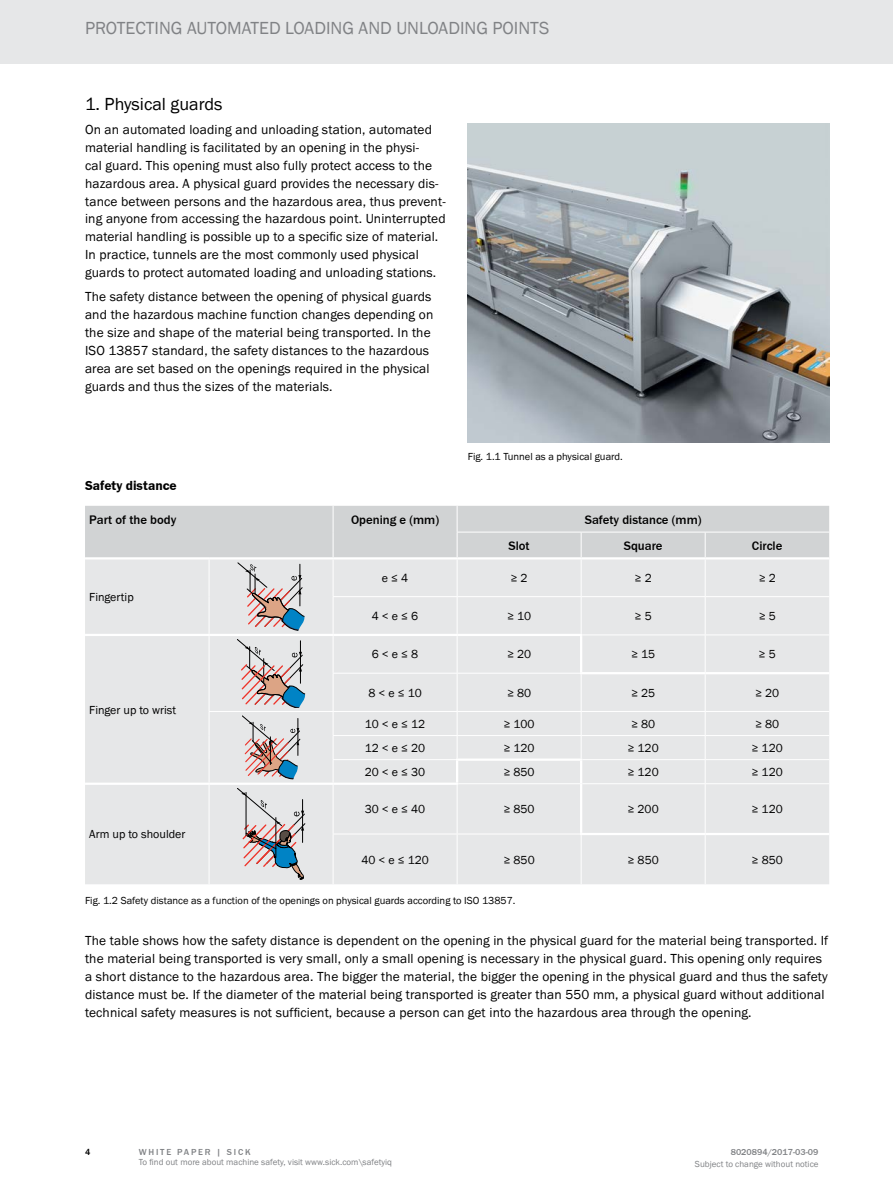
<style>
.page{position:relative;width:893px;height:1188px;background:#fff}
.page>*{position:absolute;margin:0;border:0;box-sizing:border-box;transform-origin:0 0}
.t1{font:18px "SICK Franklin";color:#808285}
.t2{font:18px "SICK Franklin";color:#000}
.t3{font:13.5px/17.9px "SICK Franklin";letter-spacing:.01em;color:#000}
.t4{font:700 13.5px "SICK Franklin";color:#000}
.t5{font:500 12.75px "SICK Franklin";color:#000}
.t6{font:12px "SICK Franklin";color:#000}
.t7{font:10.5px "SICK Franklin";color:#000}
.t8{font:9px "SICK Franklin";color:#808285}
.t9{font:500 9px "SICK Franklin";color:#808285}
.t10{font:500 9px "SICK Franklin";letter-spacing:.2em;color:#808285}
.t11{font:500 9px "SICK Franklin";color:#000}
</style>
<div class="page">
<div style="left:0;top:0;width:893px;height:64px;background:#e6e7e8"></div>
<div style="left:85px;top:631px;width:744px;height:253px;background:#e6e7e8"></div>
<hr style="left:209px;top:597px;width:1px;height:37px;background:#fff">
<hr style="left:333px;top:597px;width:1px;height:37px;background:#fff">
<hr style="left:457px;top:597px;width:1px;height:37px;background:#fff">
<hr style="left:581px;top:597px;width:1px;height:37px;background:#fff">
<hr style="left:705px;top:597px;width:1px;height:38px;background:#fff">
<hr style="left:209px;top:636px;width:1px;height:37px;background:#fff">
<hr style="left:333px;top:636px;width:1px;height:37px;background:#fff">
<hr style="left:457px;top:636px;width:1px;height:37px;background:#fff">
<hr style="left:582px;top:635px;width:123px;height:1px;background:#fff">
<hr style="left:705px;top:635px;width:124px;height:1px;background:#fff">
<hr style="left:705px;top:635px;width:1px;height:37px;background:#fff">
<hr style="left:209px;top:673px;width:1px;height:38px;background:#fff">
<hr style="left:333px;top:673px;width:124px;height:1px;background:#fff">
<hr style="left:333px;top:674px;width:1px;height:37px;background:#fff">
<hr style="left:457px;top:673px;width:123px;height:1px;background:#fff">
<hr style="left:457px;top:674px;width:1px;height:37px;background:#fff">
<hr style="left:581px;top:674px;width:1px;height:37px;background:#fff">
<hr style="left:705px;top:674px;width:1px;height:37px;background:#fff">
<hr style="left:209px;top:711px;width:124px;height:1px;background:#fff">
<hr style="left:333px;top:711px;width:124px;height:1px;background:#fff">
<hr style="left:457px;top:711px;width:124px;height:1px;background:#fff">
<hr style="left:581px;top:711px;width:124px;height:1px;background:#fff">
<hr style="left:705px;top:711px;width:124px;height:1px;background:#fff">
<hr style="left:333px;top:735px;width:124px;height:1px;background:#fff">
<hr style="left:457px;top:735px;width:124px;height:1px;background:#fff">
<svg style="left:457px;top:712px;width:1px;height:47px"></svg>
<hr style="left:581px;top:735px;width:124px;height:1px;background:#fff">
<svg style="left:581px;top:712px;width:1px;height:47px"></svg>
<hr style="left:705px;top:735px;width:124px;height:1px;background:#fff">
<svg style="left:209px;top:712px;width:1px;height:71px"></svg>
<hr style="left:333px;top:759px;width:123px;height:1px;background:#fff">
<svg style="left:333px;top:712px;width:1px;height:71px"></svg>
<hr style="left:582px;top:759px;width:123px;height:1px;background:#fff">
<hr style="left:705px;top:759px;width:124px;height:1px;background:#fff">
<svg style="left:705px;top:712px;width:1px;height:71px"></svg>
<hr style="left:209px;top:785px;width:1px;height:49px;background:#fff">
<hr style="left:333px;top:785px;width:1px;height:49px;background:#fff">
<hr style="left:458px;top:783px;width:122px;height:1px;background:#fff">
<hr style="left:457px;top:785px;width:1px;height:49px;background:#fff">
<hr style="left:582px;top:783px;width:123px;height:1px;background:#fff">
<hr style="left:705px;top:783px;width:124px;height:1px;background:#fff">
<hr style="left:705px;top:784px;width:1px;height:49px;background:#fff">
<hr style="left:209px;top:834px;width:1px;height:50px;background:#fff">
<hr style="left:333px;top:834px;width:124px;height:1px;background:#fff">
<hr style="left:333px;top:834px;width:1px;height:50px;background:#fff">
<hr style="left:457px;top:834px;width:123px;height:1px;background:#fff">
<hr style="left:457px;top:834px;width:1px;height:50px;background:#fff">
<hr style="left:581px;top:835px;width:1px;height:49px;background:#fff">
<hr style="left:705px;top:835px;width:1px;height:49px;background:#fff">
<hr style="left:85px;top:634px;width:124px;height:2px;background:#fff">
<hr style="left:209px;top:634px;width:124px;height:2px;background:#fff">
<hr style="left:333px;top:634px;width:124px;height:2px;background:#fff">
<hr style="left:457px;top:634px;width:125px;height:2px;background:#fff">
<hr style="left:580px;top:636px;width:2px;height:36px;background:#fff">
<hr style="left:580px;top:672px;width:125px;height:2px;background:#fff">
<hr style="left:705px;top:672px;width:124px;height:2px;background:#fff">
<hr style="left:580px;top:761px;width:2px;height:23px;background:#fff">
<hr style="left:580px;top:784px;width:2px;height:49px;background:#fff">
<hr style="left:580px;top:833px;width:125px;height:2px;background:#fff">
<hr style="left:705px;top:833px;width:124px;height:2px;background:#fff">
<hr style="left:456px;top:759px;width:126px;height:2px;background:#fff">
<hr style="left:456px;top:761px;width:2px;height:22px;background:#fff">
<hr style="left:85px;top:783px;width:124px;height:2px;background:#fff">
<hr style="left:209px;top:783px;width:124px;height:2px;background:#fff">
<hr style="left:333px;top:783px;width:125px;height:2px;background:#fff">
<svg style="left:85px;top:506px;width:744px;height:125px;background:#dcddde"></svg>
<svg style="left:237px;top:639px;width:68px;height:68px;background:#c2bcbe"></svg>
<svg style="left:242px;top:716px;width:58px;height:63px;background:#beb6b8"></svg>
<svg style="left:237px;top:788px;width:68px;height:92px;background:#c0bfc3"></svg>
<img style="left:468px;top:123px;width:361px;height:319px">
<h1 class="t1" style="left:85px;top:17px;width:466px">PROTECTING AUTOMATED LOADING AND UNLOADING POINTS</h1>
<h1 class="t2" style="left:85px;top:92px;width:139px">1. Physical guards</h1>
<p class="t3" style="left:85px;top:121px;width:362px">On an automated loading and unloading station, automated material handling is facilitated by an opening in the physi-<br>cal guard. This opening must also fully protect access to the hazardous area. A physical guard provides the necessary dis&shy;tance between persons and the hazardous area, thus prevent&shy;ing anyone from accessing the hazardous point. Uninterrupted material handling is possible up to a specific size of material.<br>In practice, tunnels are the most commonly used physical guards to protect automated loading and unloading stations.</p>
<p class="t3" style="left:85px;top:288px;width:350px">The safety distance between the opening of physical guards and the hazardous machine function changes depending on the size and shape of the material being transported. In the ISO 13857 standard, the safety distances to the hazardous area are set based on the openings required in the physical guards and thus the sizes of the materials.</p>
<p class="t4" style="left:85px;top:478px;width:93px">Safety distance</p>
<p class="t7" style="left:468px;top:450px;width:157px">Fig. 1.1 Tunnel as a physical guard.</p>
<p class="t5" style="left:89px;top:511px;width:89px">Part of the body</p>
<p class="t5" style="left:351px;top:511px;width:90px">Opening e (mm)</p>
<p class="t5" style="left:585px;top:511px;width:118px">Safety distance (mm)</p>
<p class="t5" style="left:509px;top:538px;width:23px">Slot</p>
<p class="t5" style="left:624px;top:538px;width:40px">Square</p>
<p class="t5" style="left:752px;top:538px;width:32px">Circle</p>
<p class="t6" style="left:89px;top:590px;width:46px">Fingertip</p>
<p class="t6" style="left:89px;top:702px;width:88px">Finger up to wrist</p>
<p class="t6" style="left:89px;top:827px;width:98px">Arm up to shoulder</p>
<p class="t6" style="left:382px;top:570px;width:28px">e ≤4</p>
<p class="t6" style="left:511px;top:570px;width:19px">≥2</p>
<p class="t6" style="left:635px;top:570px;width:19px">≥ 2</p>
<p class="t6" style="left:759px;top:570px;width:19px">≥ 2</p>
<p class="t6" style="left:372px;top:609px;width:48px">4 &lt; e ≤6</p>
<p class="t6" style="left:507px;top:609px;width:26px">≥ 10</p>
<p class="t6" style="left:635px;top:609px;width:19px">≥5</p>
<p class="t6" style="left:759px;top:609px;width:19px">≥ 5</p>
<p class="t6" style="left:372px;top:647px;width:48px">6 &lt; e ≤ 8</p>
<p class="t6" style="left:507px;top:647px;width:26px">≥ 20</p>
<p class="t6" style="left:631px;top:647px;width:26px">≥ 15</p>
<p class="t6" style="left:759px;top:647px;width:19px">≥5</p>
<p class="t6" style="left:368px;top:685px;width:55px">8 &lt; e ≤ 10</p>
<p class="t6" style="left:507px;top:685px;width:26px">≥ 80</p>
<p class="t6" style="left:631px;top:685px;width:26px">≥ 25</p>
<p class="t6" style="left:755px;top:685px;width:26px">≥ 20</p>
<p class="t6" style="left:365px;top:716px;width:62px">10 &lt; e ≤ 12</p>
<p class="t6" style="left:504px;top:716px;width:33px">≥ 100</p>
<p class="t6" style="left:631px;top:716px;width:26px">≥ 80</p>
<p class="t6" style="left:755px;top:716px;width:26px">≥ 80</p>
<p class="t6" style="left:365px;top:741px;width:62px">12 &lt; e ≤ 20</p>
<p class="t6" style="left:504px;top:741px;width:33px">≥ 120</p>
<p class="t6" style="left:628px;top:741px;width:33px">≥ 120</p>
<p class="t6" style="left:752px;top:741px;width:33px">≥ 120</p>
<p class="t6" style="left:365px;top:765px;width:62px">20 &lt; e ≤ 30</p>
<p class="t6" style="left:504px;top:765px;width:33px">≥ 850</p>
<p class="t6" style="left:628px;top:765px;width:33px">≥ 120</p>
<p class="t6" style="left:752px;top:765px;width:33px">≥ 120</p>
<p class="t6" style="left:365px;top:802px;width:62px">30 &lt; e ≤ 40</p>
<p class="t6" style="left:504px;top:802px;width:33px">≥ 850</p>
<p class="t6" style="left:628px;top:802px;width:33px">≥ 200</p>
<p class="t6" style="left:752px;top:802px;width:33px">≥ 120</p>
<p class="t6" style="left:361px;top:852px;width:69px">40 &lt; e ≤ 120</p>
<p class="t6" style="left:504px;top:852px;width:33px">≥ 850</p>
<p class="t6" style="left:628px;top:852px;width:33px">≥ 850</p>
<p class="t6" style="left:752px;top:852px;width:33px">≥ 850</p>
<p class="t7" style="left:85px;top:894px;width:432px">Fig. 1.2 Safety distance as a function of the openings on physical guards according to ISO 13857.</p>
<p class="t3" style="left:85px;top:932px;width:745px">The table shows how the safety distance is dependent on the opening in the physical guard for the material being transported. If the material being transported is very small, only a small opening is necessary in the physical guard. This opening only requires a short distance to the hazardous area. The bigger the material, the bigger the opening in the physical guard and thus the safety distance must be. If the diameter of the material being transported is greater than 550 mm, a physical guard without additional technical safety measures is not sufficient, because a person can get into the hazardous area through the opening.</p>
<p class="t11" style="left:85px;top:1146px;width:7px">4</p>
<p class="t10" style="left:139px;top:1146px;width:113px">WHITE PAPER | SICK</p>
<p class="t8" style="left:139px;top:1157px;width:255px">To find out more about machine safety, visit www.sick.com\safetyiq</p>
<p class="t9" style="left:731px;top:1146px;width:89px">8020894/2017-03-09</p>
<p class="t8" style="left:695px;top:1159px;width:125px">Subject to change without notice</p>
</div>
